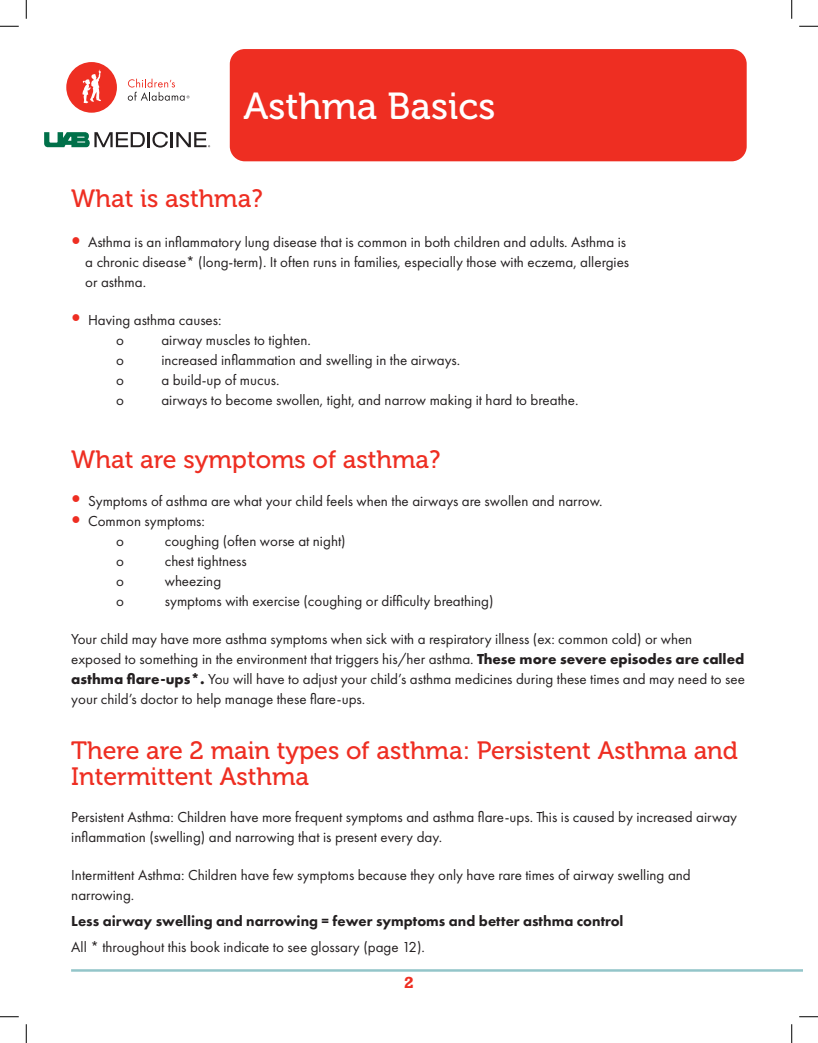
<style>
.page{position:relative;width:818px;height:1043px;background:#fff}
.page>*{position:absolute;margin:0;border:0;box-sizing:border-box;transform-origin:0 0}
.t1{font:37.5px "Museo 500";color:#fff}
.t2{font:25px/26.2px "Museo 500";color:#ee2e22}
.t3{font:15px/20px "Futura PT";color:#231f20}
.t4{font:800 15px "Futura PT";color:#231f20}
.t5{font:700 15px "Rockwell";color:#ee2e22}
.s1{font-family:"Rockwell";font-size:27.5px;color:#ee2e22}
.s2{font-weight:700}
</style>
<div class="page">
<hr style="left:71px;top:969px;width:731px;height:2px;background:#93c5c9">
<div style="left:66px;top:62px;width:51px;height:51px;background:#ee2e22;border-radius:50%"></div>
<svg style="left:82px;top:69px;width:19px;height:34px"></svg>
<svg style="left:128px;top:79px;width:61px;height:22px"></svg>
<svg style="left:44px;top:132px;width:166px;height:16px"></svg>
<div style="left:230px;top:49px;width:516px;height:112px;background:#ee2e22;border-radius:15px"></div>
<svg style="left:0;top:25px;width:19px;height:2px"></svg>
<svg style="left:799px;top:25px;width:19px;height:2px"></svg>
<svg style="left:0;top:1016px;width:19px;height:1px"></svg>
<svg style="left:799px;top:1016px;width:19px;height:1px"></svg>
<svg style="left:25px;top:0;width:2px;height:19px"></svg>
<svg style="left:25px;top:1024px;width:2px;height:18px"></svg>
<svg style="left:791px;top:0;width:1px;height:19px"></svg>
<svg style="left:791px;top:1024px;width:1px;height:18px"></svg>
<p class="t1" style="left:243px;top:86px;width:253px">Asthma Basics</p>
<p class="t2" style="left:71px;top:186px;width:193px">What is asthma?</p>
<p class="t3" style="left:85px;top:232px;width:545px;text-indent:-14px"><span class="s1">•</span> Asthma is an inflammatory lung disease that is common in both children and adults. Asthma is a chronic disease* (long-term). It often runs in families, especially those with eczema, allergies or asthma.</p>
<p class="t3" style="left:71px;top:309px;width:152px"><span class="s1">•</span> Having asthma causes:</p>
<p class="t3" style="left:116px;top:329px;width:9px">o</p>
<p class="t3" style="left:161px;top:329px;width:151px">airway muscles to tighten.</p>
<p class="t3" style="left:116px;top:349px;width:9px">o</p>
<p class="t3" style="left:161px;top:349px;width:300px">increased inflammation and swelling in the airways.</p>
<p class="t3" style="left:116px;top:369px;width:9px">o</p>
<p class="t3" style="left:161px;top:369px;width:120px">a build-up of mucus.</p>
<p class="t3" style="left:116px;top:389px;width:9px">o</p>
<p class="t3" style="left:161px;top:389px;width:418px">airways to become swollen, tight, and narrow making it hard to breathe.</p>
<p class="t2" style="left:71px;top:447px;width:370px">What are symptoms of asthma?</p>
<p class="t3" style="left:71px;top:491px;width:533px"><span class="s1">•</span> Symptoms of asthma are what your child feels when the airways are swollen and narrow.</p>
<p class="t3" style="left:71px;top:511px;width:135px"><span class="s1">•</span> Common symptoms:</p>
<p class="t3" style="left:116px;top:531px;width:9px">o</p>
<p class="t3" style="left:165px;top:531px;width:182px">coughing (often worse at night)</p>
<p class="t3" style="left:116px;top:551px;width:9px">o</p>
<p class="t3" style="left:165px;top:551px;width:83px">chest tightness</p>
<p class="t3" style="left:116px;top:571px;width:9px">o</p>
<p class="t3" style="left:165px;top:571px;width:58px">wheezing</p>
<p class="t3" style="left:116px;top:591px;width:9px">o</p>
<p class="t3" style="left:165px;top:591px;width:330px">symptoms with exercise (coughing or difficulty breathing)</p>
<p class="t3" style="left:71px;top:628px;width:675px">Your child may have more asthma symptoms when sick with a respiratory illness (ex: common cold) or when exposed to something in the environment that triggers his/her asthma. <span class="s2">These more severe episodes are called asthma flare-ups*.</span> You will have to adjust your child’s asthma medicines during these times and may need to see your child’s doctor to help manage these flare-ups.</p>
<p class="t2" style="left:71px;top:737px;width:668px">There are 2 main types of asthma: Persistent Asthma and<br>Intermittent Asthma</p>
<p class="t3" style="left:71px;top:807px;width:667px">Persistent Asthma: Children have more frequent symptoms and asthma flare-ups. This is caused by increased airway inflammation (swelling) and narrowing that is present every day.</p>
<p class="t3" style="left:71px;top:864px;width:621px">Intermittent Asthma: Children have few symptoms because they only have rare times of airway swelling and narrowing.</p>
<p class="t4" style="left:71px;top:911px;width:553px">Less airway swelling and narrowing = fewer symptoms and better asthma control</p>
<p class="t3" style="left:71px;top:936px;width:355px">All * throughout this book indicate to see glossary (page 12).</p>
<p class="t5" style="left:404px;top:973px;width:11px">2</p>
</div>
